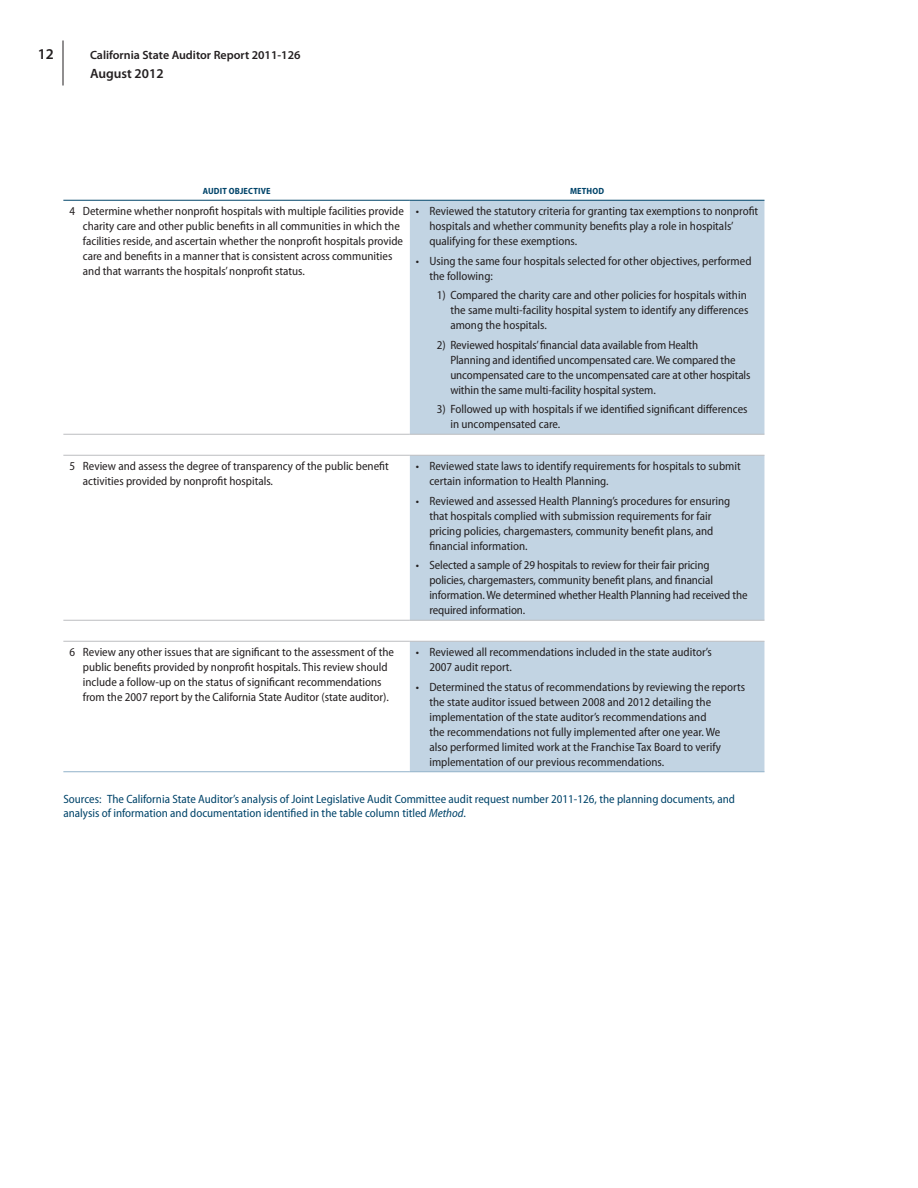
<style>
.page{position:relative;width:918px;height:1188px;background:#fff}
.page>*{position:absolute;margin:0;border:0;box-sizing:border-box;transform-origin:0 0}
.t1{font:600 15px "Myriad Pro";color:#231f20}
.t2{font:600 13.5px "Myriad Pro";color:#231f20}
.table_text{font:semi-condensed 12px/15px "Myriad Pro";color:#231f20}
.graphic_source_notes{font:semi-condensed 12px/13.5px "Myriad Pro";color:#00446a}
.t3{font:600 12px "Myriad Pro";color:#231f20}
.table_heads{font:700 semi-condensed 9px "Myriad Pro";letter-spacing:.02em;color:#00446a}
.s1{font-style:italic}
</style>
<div class="page">
<hr style="left:63px;top:40px;width:1px;height:46px;background:#231f20">
<svg style="left:410px;top:201px;width:354px;height:570px;background:#c6d6e4"></svg>
<hr style="left:410px;top:200px;width:354px;height:1px;background:#00446a">
<hr style="left:63px;top:200px;width:347px;height:1px;background:#00446a">
<hr style="left:63px;top:771px;width:347px;height:1px;background:#90b1c9">
<hr style="left:410px;top:771px;width:354px;height:1px;background:#90b1c9">
<hr style="left:63px;top:434px;width:347px;height:1px;background:#bcbdc0">
<hr style="left:410px;top:434px;width:354px;height:1px;background:#bcbdc0">
<hr style="left:63px;top:455px;width:347px;height:1px;background:#bcbdc0">
<hr style="left:410px;top:455px;width:354px;height:1px;background:#bcbdc0">
<hr style="left:63px;top:620px;width:347px;height:1px;background:#bcbdc0">
<hr style="left:410px;top:620px;width:354px;height:1px;background:#bcbdc0">
<hr style="left:63px;top:641px;width:347px;height:1px;background:#bcbdc0">
<hr style="left:410px;top:641px;width:354px;height:1px;background:#bcbdc0">
<p class="t1" style="left:38px;top:45px;width:18px">12</p>
<p class="t3" style="left:90px;top:48px;width:212px">California State Auditor Report 2011-126</p>
<p class="t2" style="left:90px;top:66px;width:75px">August 2012</p>
<p class="table_heads" style="left:203px;top:186px;width:69px">AUDIT OBJECTIVE</p>
<p class="table_heads" style="left:570px;top:186px;width:36px">METHOD</p>
<p class="table_text" style="left:83px;top:204px;width:322px;text-indent:-14px">4 Determine whether nonprofit hospitals with multiple facilities provide charity care and other public benefits in all communities in which the facilities reside, and ascertain whether the nonprofit hospitals provide care and benefits in a manner that is consistent across communities and that warrants the hospitals’ nonprofit status.</p>
<p class="table_text" style="left:429px;top:204px;width:330px;text-indent:-14px">• Reviewed the statutory criteria for granting tax exemptions to nonprofit hospitals and whether community benefits play a role in hospitals’ qualifying for these exemptions.</p>
<p class="table_text" style="left:429px;top:253px;width:324px;text-indent:-14px">• Using the same four hospitals selected for other objectives, performed the following:</p>
<p class="table_text" style="left:450px;top:288px;width:300px;text-indent:-14px">1) Compared the charity care and other policies for hospitals within the same multi‑facility hospital system to identify any differences among the hospitals.</p>
<p class="table_text" style="left:450px;top:337px;width:302px;text-indent:-14px">2) Reviewed hospitals’ financial data available from Health<br>Planning and identified uncompensated care. We compared the uncompensated care to the uncompensated care at other hospitals within the same multi‑facility hospital system.</p>
<p class="table_text" style="left:450px;top:402px;width:299px;text-indent:-14px">3) Followed up with hospitals if we identified significant differences in uncompensated care.</p>
<p class="table_text" style="left:83px;top:459px;width:307px;text-indent:-14px">5 Review and assess the degree of transparency of the public benefit activities provided by nonprofit hospitals.</p>
<p class="table_text" style="left:429px;top:459px;width:313px;text-indent:-14px">• Reviewed state laws to identify requirements for hospitals to submit certain information to Health Planning.</p>
<p class="table_text" style="left:429px;top:493px;width:303px;text-indent:-14px">• Reviewed and assessed Health Planning’s procedures for ensuring that hospitals complied with submission requirements for fair pricing policies, chargemasters, community benefit plans, and financial information.</p>
<p class="table_text" style="left:429px;top:558px;width:320px;text-indent:-14px">• Selected a sample of 29 hospitals to review for their fair pricing policies, chargemasters, community benefit plans, and financial information. We determined whether Health Planning had received the required information.</p>
<p class="table_text" style="left:83px;top:645px;width:313px;text-indent:-14px">6 Review any other issues that are significant to the assessment of the public benefits provided by nonprofit hospitals. This review should include a follow‑up on the status of significant recommendations from the 2007 report by the California State Auditor (state auditor).</p>
<p class="table_text" style="left:429px;top:645px;width:284px;text-indent:-14px">• Reviewed all recommendations included in the state auditor’s<br>2007 audit report.</p>
<p class="table_text" style="left:429px;top:679px;width:317px;text-indent:-14px">• Determined the status of recommendations by reviewing the reports the state auditor issued between 2008 and 2012 detailing the implementation of the state auditor’s recommendations and<br>the recommendations not fully implemented after one year. We<br>also performed limited work at the Franchise Tax Board to verify implementation of our previous recommendations.</p>
<p class="graphic_source_notes" style="left:63px;top:793px;width:673px">Sources: The California State Auditor’s analysis of Joint Legislative Audit Committee audit request number 2011‑126, the planning documents, and analysis of information and documentation identified in the table column titled <span class="s1">Method</span>.</p>
</div>
